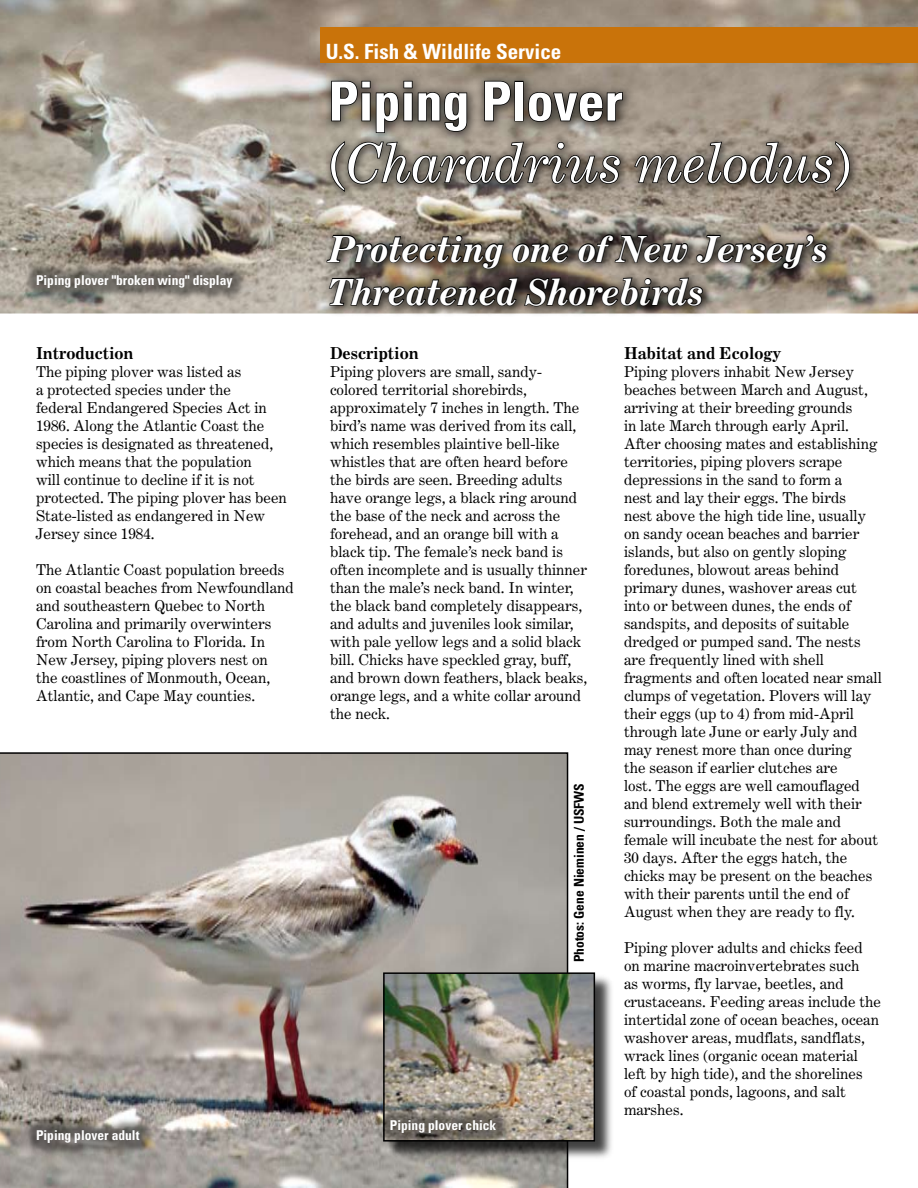
<style>
.page{position:relative;width:918px;height:1188px;background:#fff}
.page>*{position:absolute;margin:0;border:0;box-sizing:border-box;transform-origin:0 0}
.t1{font:italic 54px "Century Expanded BT";color:#fff}
.t2{font:700 condensed 54px "Univers";color:#fff}
.t3{font:italic 700 36px/43.2px "Century Expanded BT";color:#fff}
.t4{font:700 condensed 21px "Univers";color:#fff}
.t5{font:700 16.5px "Century Expanded BT";color:#000}
.t6{font:15px/18px "Century Expanded";color:#000}
.t7{font:700 condensed 13.5px "Univers";color:#fff}
.t8{font:700 condensed 13.5px "Univers";color:#000}
.s1{font-style:normal}
</style>
<div class="page">
<svg style="left:0;top:0;width:918px;height:314px;background:#a89f92"></svg>
<div style="left:320px;top:70px;width:316px;height:77px;background:#000;opacity:.69"></div>
<svg style="left:330px;top:80px;width:138px;height:53px;background:#605a51"></svg>
<svg style="left:483px;top:80px;width:29px;height:42px"></svg>
<div style="left:514px;top:81px;width:10px;height:40px;border:2px solid #000"></div>
<svg style="left:527px;top:91px;width:96px;height:32px;background:#443f39"></svg>
<div style="left:320px;top:225px;width:521px;height:94px;background:#000;opacity:.75"></div>
<svg style="left:325px;top:234px;width:503px;height:85px;background:#6a625a"></svg>
<svg style="left:0;top:752px;width:568px;height:436px;background:#a49e98"></svg>
<div style="left:321px;top:133px;width:542px;height:70px;background:#000;opacity:.69"></div>
<svg style="left:330px;top:140px;width:291px;height:53px;background:#6c665d"></svg>
<svg style="left:633px;top:140px;width:218px;height:53px;background:#686056"></svg>
<div style="left:383px;top:973px;width:233px;height:189px;background:#000;opacity:.75"></div>
<img style="left:386px;top:975px;width:206px;height:164px">
<div style="left:383px;top:972px;width:212px;height:170px;border:2px solid #000"></div>
<div style="left:377px;top:1107px;width:134px;height:41px;background:#000;opacity:.43"></div>
<div style="left:23px;top:261px;width:224px;height:42px;background:#000;opacity:.43"></div>
<div style="left:23px;top:1117px;width:131px;height:41px;background:#000;opacity:.43"></div>
<div style="left:320px;top:27px;width:598px;height:36px;background:#c9730a"></div>
<p class="t7" style="left:36px;top:272px;width:198px">Piping plover "broken wing" display</p>
<p class="t5" style="left:36px;top:343px;width:99px">Introduction</p>
<p class="t6" style="left:36px;top:363px;width:252px">The piping plover was listed as<br>a protected species under the<br>federal Endangered Species Act in<br>1986. Along the Atlantic Coast the species is designated as threatened, which means that the population<br>will continue to decline if it is not protected. The piping plover has been<br>State-listed as endangered in New<br>Jersey since 1984.</p>
<p class="t6" style="left:36px;top:561px;width:259px">The Atlantic Coast population breeds on coastal beaches from Newfoundland and southeastern Quebec to North Carolina and primarily overwinters from North Carolina to Florida. In New Jersey, piping plovers nest on<br>the coastlines of Monmouth, Ocean, Atlantic, and Cape May counties.</p>
<p class="t7" style="left:36px;top:1127px;width:105px">Piping plover adult</p>
<h3 class="t4" style="left:326px;top:38px;width:237px">U.S. Fish &amp; Wildlife Service</h3>
<h1 class="t2" style="left:328px;top:68px;width:296px">Piping Plover</h1>
<h1 class="t1" style="left:328px;top:130px;width:525px"><span class="s1">(</span>Charadrius melodus<span class="s1">)</span></h1>
<h2 class="t3" style="left:328px;top:227px;width:502px">Protecting one of New Jersey’s<br>Threatened Shorebirds</h2>
<p class="t5" style="left:330px;top:343px;width:90px">Description</p>
<p class="t6" style="left:330px;top:363px;width:259px">Piping plovers are small, sandy&shy;colored territorial shorebirds, approximately 7 inches in length. The bird’s name was derived from its call, which resembles plaintive bell-like whistles that are often heard before the birds are seen. Breeding adults have orange legs, a black ring around the base of the neck and across the forehead, and an orange bill with a black tip. The female’s neck band is often incomplete and is usually thinner than the male’s neck band. In winter, the black band completely disappears, and adults and juveniles look similar, with pale yellow legs and a solid black bill. Chicks have speckled gray, buff, and brown down feathers, black beaks, orange legs, and a white collar around the neck.</p>
<p class="t7" style="left:390px;top:1117px;width:108px">Piping plover chick</p>
<p class="t8" style="left:571px;top:962px;width:181px;rotate:-90deg">Photos: Gene Nieminen / USFWS</p>
<p class="t5" style="left:624px;top:343px;width:159px">Habitat and Ecology</p>
<p class="t6" style="left:624px;top:363px;width:259px">Piping plovers inhabit New Jersey beaches between March and August, arriving at their breeding grounds<br>in late March through early April.<br>After choosing mates and establishing territories, piping plovers scrape depressions in the sand to form a<br>nest and lay their eggs. The birds<br>nest above the high tide line, usually on sandy ocean beaches and barrier islands, but also on gently sloping foredunes, blowout areas behind primary dunes, washover areas cut into or between dunes, the ends of sandspits, and deposits of suitable dredged or pumped sand. The nests are frequently lined with shell fragments and often located near small clumps of vegetation. Plovers will lay their eggs (up to 4) from mid-April through late June or early July and may renest more than once during<br>the season if earlier clutches are<br>lost. The eggs are well camouflaged and blend extremely well with their surroundings. Both the male and female will incubate the nest for about 30 days. After the eggs hatch, the chicks may be present on the beaches with their parents until the end of August when they are ready to fly.</p>
<p class="t6" style="left:624px;top:939px;width:259px">Piping plover adults and chicks feed on marine macroinvertebrates such<br>as worms, fly larvae, beetles, and crustaceans. Feeding areas include the intertidal zone of ocean beaches, ocean washover areas, mudflats, sandflats, wrack lines (organic ocean material left by high tide), and the shorelines<br>of coastal ponds, lagoons, and salt marshes.</p>
</div>
